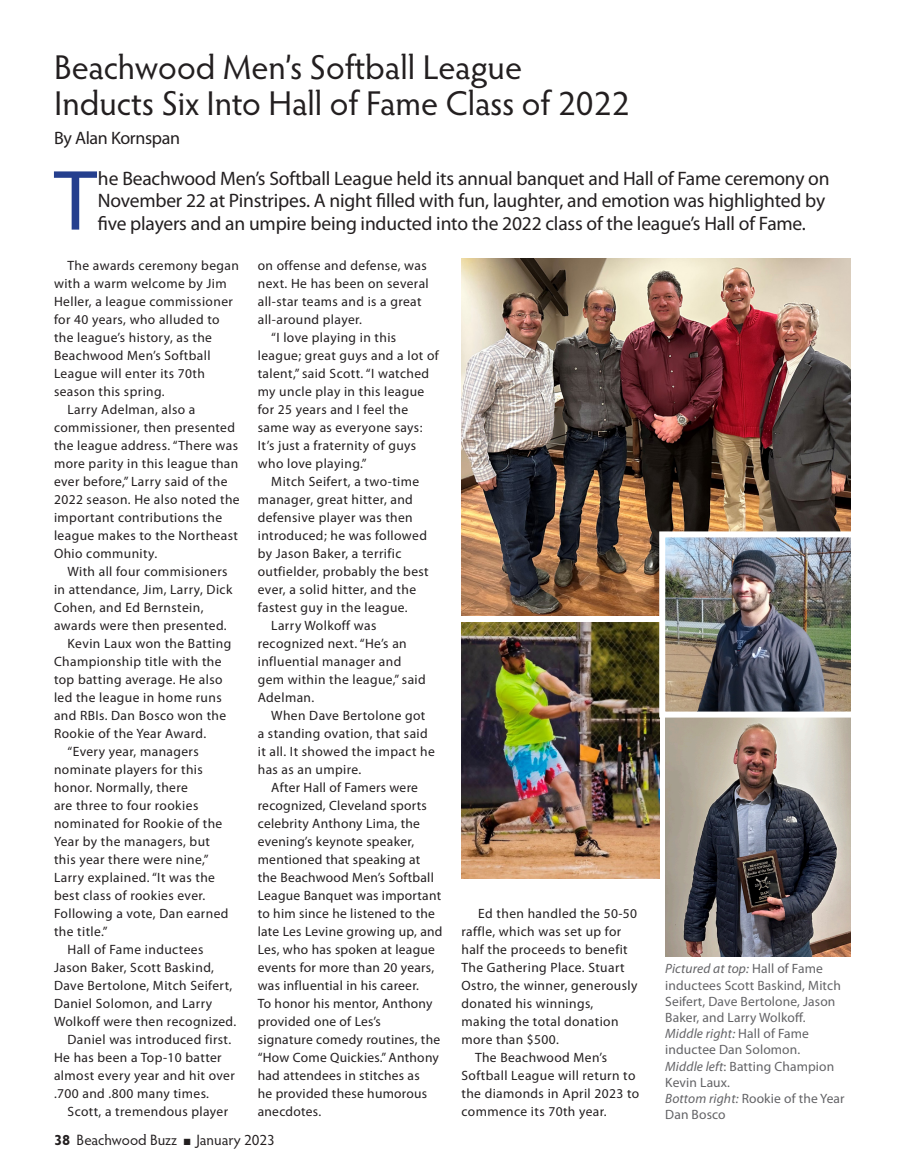
<style>
.page{position:relative;width:905px;height:1175px;background:#fff}
.page>*{position:absolute;margin:0;border:0;box-sizing:border-box;transform-origin:0 0}
.Intro_Text{font:86.25px "Myriad Pro";color:#253f8e}
.Headline_Small_2{font:34.5px/36px "Hypatia Sans Pro";color:#231f20}
.Intro_Text-2{font:19.5px/22.5px "Myriad Pro";letter-spacing:-.01em;color:#231f20}
.Text_No_Indent{font:18px "Myriad Pro";letter-spacing:-.02em;color:#231f20}
.t1{font:15px "Hypatia Sans Pro";color:#231f20}
.Text_Indent{font:13.5px/18px "Myriad Pro";letter-spacing:.03em;color:#231f20}
.t2{font:13.5px/16.2px "Myriad Pro";letter-spacing:.01em;color:#636366}
.s1{font-weight:700}
.s2{font-style:italic}
</style>
<div class="page">
<img style="left:461px;top:622px;width:198px;height:256px">
<img style="left:461px;top:258px;width:389px;height:357px">
<img style="left:665px;top:720px;width:185px;height:236px">
<img style="left:656px;top:528px;width:195px;height:192px">
<p class="Headline_Small_2" style="left:54px;top:48px;width:577px">Beachwood Men’s Softball League<br>Inducts Six Into Hall of Fame Class of 2022</p>
<p class="Text_No_Indent" style="left:54px;top:128px;width:128px">By Alan Kornspan</p>
<p class="Intro_Text" style="left:54px;top:154px;width:44px">T</p>
<p class="Intro_Text-2" style="left:98px;top:167px;width:733px">he Beachwood Men’s Softball League held its annual banquet and Hall of Fame ceremony on<br>November 22 at Pinstripes. A night filled with fun, laughter, and emotion was highlighted by five players and an umpire being inducted into the 2022 class of the league’s Hall of Fame.</p>
<p class="Text_Indent" style="left:54px;top:257px;width:186px;text-indent:14px">The awards ceremony began with a warm welcome by Jim<br>Heller, a league commissioner for 40 years, who alluded to the league’s history, as the<br>Beachwood Men’s Softball<br>League will enter its 70th season this spring.</p>
<p class="Text_Indent" style="left:54px;top:401px;width:187px;text-indent:14px">Larry Adelman, also a commissioner, then presented the league address. “There was more parity in this league than ever before,” Larry said of the<br>2022 season. He also noted the important contributions the league makes to the Northeast<br>Ohio community.</p>
<p class="Text_Indent" style="left:54px;top:563px;width:180px;text-indent:14px">With all four commisioners in attendance, Jim, Larry, Dick<br>Cohen, and Ed Bernstein, awards were then presented.</p>
<p class="Text_Indent" style="left:54px;top:635px;width:179px;text-indent:14px">Kevin Laux won the Batting<br>Championship title with the top batting average. He also led the league in home runs and RBIs. Dan Bosco won the<br>Rookie of the Year Award.</p>
<p class="Text_Indent" style="left:54px;top:743px;width:176px;text-indent:14px">“Every year, managers nominate players for this honor. Normally, there<br>are three to four rookies nominated for Rookie of the<br>Year by the managers, but this year there were nine,”<br>Larry explained. “It was the best class of rookies ever.<br>Following a vote, Dan earned the title.”</p>
<p class="Text_Indent" style="left:54px;top:941px;width:184px;text-indent:14px">Hall of Fame inductees<br>Jason Baker, Scott Baskind,<br>Dave Bertolone, Mitch Seifert,<br>Daniel Solomon, and Larry<br>Wolkoff were then recognized.</p>
<p class="Text_Indent" style="left:54px;top:1031px;width:182px;text-indent:14px">Daniel was introduced first.<br>He has been a Top-10 batter almost every year and hit over .700 and .800 many times.</p>
<p class="Text_Indent" style="left:68px;top:1103px;width:162px">Scott, a tremendous player</p>
<p class="Text_Indent" style="left:258px;top:257px;width:172px">on offense and defense, was next. He has been on several all-star teams and is a great all-around player.</p>
<p class="Text_Indent" style="left:258px;top:329px;width:182px;text-indent:14px">“I love playing in this league; great guys and a lot of talent,” said Scott. “I watched my uncle play in this league for 25 years and I feel the same way as everyone says:<br>It’s just a fraternity of guys who love playing.”</p>
<p class="Text_Indent" style="left:258px;top:473px;width:172px;text-indent:14px">Mitch Seifert, a two-time manager, great hitter, and defensive player was then introduced; he was followed by Jason Baker, a terrific outfielder, probably the best ever, a solid hitter, and the fastest guy in the league.</p>
<p class="Text_Indent" style="left:258px;top:617px;width:169px;text-indent:14px">Larry Wolkoff was recognized next. “He’s an influential manager and gem within the league,” said<br>Adelman.</p>
<p class="Text_Indent" style="left:258px;top:707px;width:179px;text-indent:14px">When Dave Bertolone got a standing ovation, that said it all. It showed the impact he has as an umpire.</p>
<p class="Text_Indent" style="left:258px;top:779px;width:186px;text-indent:14px">After Hall of Famers were recognized, Cleveland sports celebrity Anthony Lima, the evening’s keynote speaker, mentioned that speaking at the Beachwood Men’s Softball<br>League Banquet was important to him since he listened to the late Les Levine growing up, and<br>Les, who has spoken at league events for more than 20 years, was influential in his career.<br>To honor his mentor, Anthony provided one of Les’s<br>signature comedy routines, the “How Come Quickies.” Anthony had attendees in stitches as<br>he provided these humorous anecdotes.</p>
<p class="t1" style="left:54px;top:1130px;width:222px"><span class="s1">38</span> Beachwood Buzz ■ January 2023</p>
<p class="Text_Indent" style="left:461px;top:905px;width:177px;text-indent:17px">Ed then handled the 50-50 raffle, which was set up for half the proceeds to benefit<br>The Gathering Place. Stuart<br>Ostro, the winner, generously donated his winnings, making the total donation more than $500.</p>
<p class="Text_Indent" style="left:461px;top:1049px;width:179px;text-indent:14px">The Beachwood Men’s<br>Softball League will return to the diamonds in April 2023 to commence its 70th year.</p>
<p class="t2" style="left:665px;top:961px;width:177px"><span class="s2">Pictured at top:</span> Hall of Fame inductees Scott Baskind, Mitch<br>Seifert, Dave Bertolone, Jason<br>Baker, and Larry Wolkoff.</p>
<p class="t2" style="left:665px;top:1025px;width:145px"><span class="s2">Middle right:</span> Hall of Fame inductee Dan Solomon.</p>
<p class="t2" style="left:665px;top:1058px;width:170px"><span class="s2">Middle left</span>: Batting Champion<br>Kevin Laux.</p>
<p class="t2" style="left:665px;top:1090px;width:181px"><span class="s2">Bottom right:</span> Rookie of the Year<br>Dan Bosco</p>
</div>
